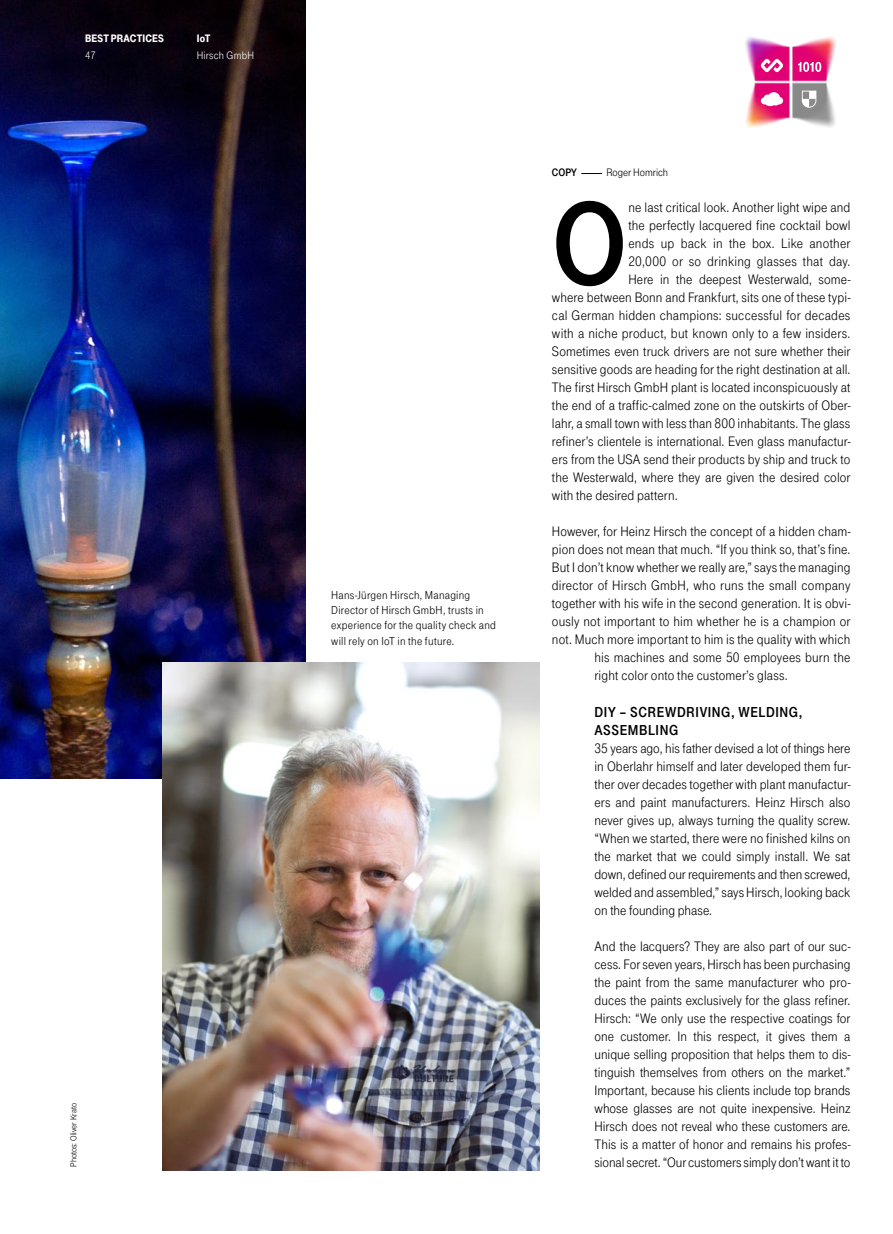
<style>
.page{position:relative;width:893px;height:1234px;background:#fff}
.page>*{position:absolute;margin:0;border:0;box-sizing:border-box;transform-origin:0 0}
.t1{font:122.25px "Tele Grotesk Fett";color:#000}
.t2{font:15px/18px "Tele Grotesk Fett";letter-spacing:.04em;color:#000}
.t3{font:14.25px/18px "Tele Grotesk Norm";letter-spacing:.005em;color:#000;text-align:justify}
.t4{font:12px/15px "Tele Grotesk Norm";letter-spacing:.02em;color:#000}
.t5{font:11.25px "Tele Grotesk Ultr";letter-spacing:.015em;color:#fff}
.t6{font:11.25px "Tele Grotesk Norm";color:#000}
.t7{font:11.25px "Tele Grotesk Norm";letter-spacing:.02em;color:#fff}
.t8{font:11.25px "Tele Grotesk Fett";color:#000}
.t9{font:9px "Tele Grotesk Norm";color:#000}
</style>
<div class="page">
<img style="left:0;top:0;width:306px;height:778px">
<svg style="left:581px;top:173px;width:21px;height:1px"></svg>
<img style="left:163px;top:662px;width:376px;height:507px">
<img style="left:745px;top:85px;width:43px;height:43px">
<svg style="left:761px;top:92px;width:22px;height:14px"></svg>
<img style="left:745px;top:37px;width:43px;height:48px">
<svg style="left:761px;top:59px;width:22px;height:13px"></svg>
<img style="left:788px;top:85px;width:48px;height:43px">
<svg style="left:802px;top:91px;width:14px;height:17px"></svg>
<img style="left:788px;top:37px;width:48px;height:48px">
<svg style="left:798px;top:62px;width:23px;height:10px"></svg>
<p class="t5" style="left:85px;top:32px;width:80px">BEST PRACTICES</p>
<p class="t5" style="left:197px;top:32px;width:15px">IoT</p>
<p class="t7" style="left:85px;top:49px;width:12px">47</p>
<p class="t7" style="left:197px;top:49px;width:59px">Hirsch GmbH</p>
<p class="t9" style="left:69px;top:1166px;width:65px;rotate:-90deg">Photos: Oliver Krato</p>
<p class="t4" style="left:331px;top:588px;width:166px">Hans-Jürgen Hirsch, Managing<br>Director of Hirsch GmbH, trusts in experience for the quality check and will rely on IoT in the future.</p>
<p class="t8" style="left:552px;top:166px;width:27px">COPY</p>
<p class="t6" style="left:606px;top:166px;width:63px">Roger Homrich</p>
<h1 class="t1" style="left:552px;top:175px;width:77px">O</h1>
<p class="t3" style="left:628px;top:199px;width:224px">ne last critical look. Another light wipe and</p>
<p class="t3" style="left:628px;top:217px;width:224px">the perfectly lacquered fine cocktail bowl</p>
<p class="t3" style="left:628px;top:235px;width:224px">ends up back in the box. Like another</p>
<p class="t3" style="left:628px;top:253px;width:224px">20,000 or so drinking glasses that day.</p>
<p class="t3" style="left:628px;top:271px;width:224px">Here in the deepest Westerwald, some-</p>
<p class="t3" style="left:552px;top:289px;width:300px">where between Bonn and Frankfurt, sits one of these typi-</p>
<p class="t3" style="left:552px;top:307px;width:300px">cal German hidden champions: successful for decades</p>
<p class="t3" style="left:552px;top:325px;width:300px">with a niche product, but known only to a few insiders.</p>
<p class="t3" style="left:552px;top:343px;width:300px">Sometimes even truck drivers are not sure whether their</p>
<p class="t3" style="left:552px;top:361px;width:300px">sensitive goods are heading for the right destination at all.</p>
<p class="t3" style="left:552px;top:379px;width:300px">The first Hirsch GmbH plant is located inconspicuously at</p>
<p class="t3" style="left:552px;top:397px;width:300px">the end of a traffic-calmed zone on the outskirts of Ober-</p>
<p class="t3" style="left:552px;top:415px;width:300px">lahr, a small town with less than 800 inhabitants. The glass</p>
<p class="t3" style="left:552px;top:432px;width:300px">refiner’s clientele is international. Even glass manufactur-</p>
<p class="t3" style="left:552px;top:450px;width:300px">ers from the USA send their products by ship and truck to</p>
<p class="t3" style="left:552px;top:468px;width:300px">the Westerwald, where they are given the desired color</p>
<p class="t3" style="left:552px;top:486px;width:127px">with the desired pattern.</p>
<p class="t3" style="left:552px;top:522px;width:300px">However, for Heinz Hirsch the concept of a hidden cham-</p>
<p class="t3" style="left:552px;top:540px;width:300px">pion does not mean that much. “If you think so, that’s fine.</p>
<p class="t3" style="left:552px;top:558px;width:300px">But I don’t know whether we really are,” says the managing</p>
<p class="t3" style="left:552px;top:576px;width:300px">director of Hirsch GmbH, who runs the small company</p>
<p class="t3" style="left:552px;top:594px;width:300px">together with his wife in the second generation. It is obvi-</p>
<p class="t3" style="left:552px;top:612px;width:300px">ously not important to him whether he is a champion or</p>
<p class="t3" style="left:552px;top:630px;width:300px">not. Much more important to him is the quality with which</p>
<p class="t3" style="left:594px;top:648px;width:257px">his machines and some 50 employees burn the</p>
<p class="t3" style="left:594px;top:666px;width:195px">right color onto the customer’s glass.</p>
<p class="t2" style="left:594px;top:702px;width:210px">DIY – SCREWDRIVING, WELDING,<br>ASSEMBLING</p>
<p class="t3" style="left:594px;top:739px;width:257px">35 years ago, his father devised a lot of things here in Oberlahr himself and later developed them fur&shy;ther over decades together with plant manufactur&shy;ers and paint manufacturers. Heinz Hirsch also never gives up, always turning the quality screw. “When we started, there were no finished kilns on the market that we could simply install. We sat down, defined our requirements and then screwed, welded and assembled,” says Hirsch, looking back on the founding phase.</p>
<p class="t3" style="left:594px;top:937px;width:257px">And the lacquers? They are also part of our suc&shy;cess. For seven years, Hirsch has been purchasing the paint from the same manufacturer who pro&shy;duces the paints exclusively for the glass refiner.<br>Hirsch: “We only use the respective coatings for one customer. In this respect, it gives them a unique selling proposition that helps them to dis&shy;tinguish themselves from others on the market.” Important, because his clients include top brands whose glasses are not quite inexpensive. Heinz Hirsch does not reveal who these customers are.<br>This is a matter of honor and remains his profes&shy;sional secret. “Our customers simply don’t want it to</p>
</div>
